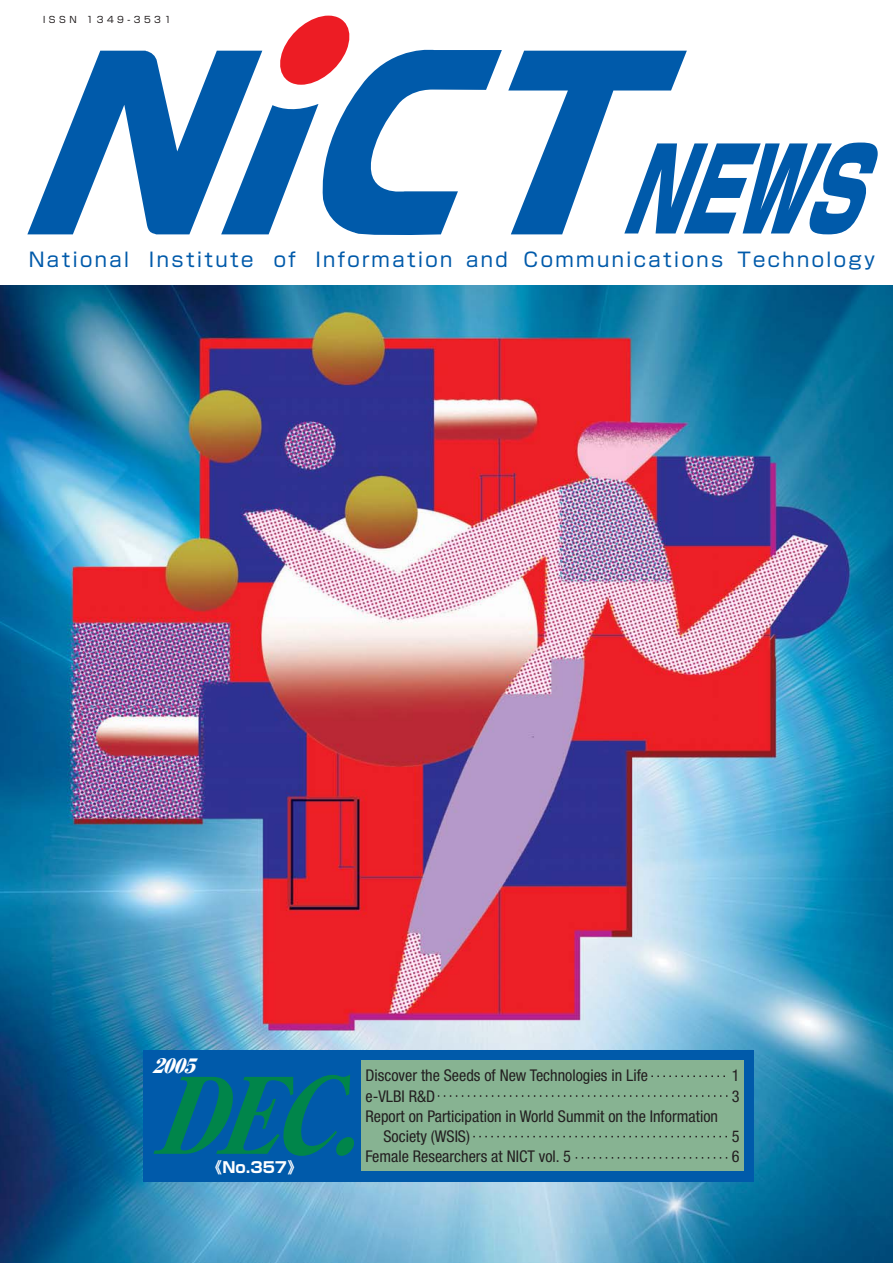
<style>
.page{position:relative;width:893px;height:1263px;background:#fff}
.page>*{position:absolute;margin:0;border:0;box-sizing:border-box;transform-origin:0 0}
.t1{font:italic 900 101.55px "Ryumin";color:#00854a;scale:.89 1}
.t2{font:italic 900 19.8px "Ryumin";color:#fff;scale:1.06 1}
.t3{font:19.5px "Shin Go";letter-spacing:.12em;color:#005aaa}
.t4{font:condensed 16.2px/20.2px "Helvetica Neue";color:#231f20}
.t5{font:700 15px "Shin Go";color:#fff}
.t6{font:9px "Shin Go";letter-spacing:.38em;color:#231f20}
</style>
<div class="page">
<svg style="left:27px;top:16px;width:475px;height:219px"></svg>
<svg style="left:508px;top:51px;width:369px;height:183px"></svg>
<img style="left:0;top:285px;width:892px;height:978px">
<div style="left:143px;top:1050px;width:611px;height:132px;background:#005aaa"></div>
<div style="left:361px;top:1061px;width:382px;height:110px;background:#87b392"></div>
<svg style="left:438px;top:1095px;width:289px;height:2px"></svg>
<svg style="left:473px;top:1136px;width:254px;height:1px"></svg>
<svg style="left:575px;top:1157px;width:152px;height:2px"></svg>
<svg style="left:651px;top:1076px;width:74px;height:1px"></svg>
<p class="t6" style="left:43px;top:17px;width:130px">ISSN 1349-3531</p>
<p class="t3" style="left:29px;top:252px;width:848px">National Institute of Information and Communications Technology</p>
<p class="t2" style="left:152px;top:1058px;width:41px">2005</p>
<h1 class="t1" style="left:151px;top:1080px;width:270px">DEC.</h1>
<p class="t5" style="left:207px;top:1162px;width:97px">《No.357》</p>
<p class="t4" style="left:365px;top:1067px;width:284px">Discover the Seeds of New Technologies in Life</p>
<p class="t4" style="left:731px;top:1067px;width:9px">1</p>
<p class="t4" style="left:365px;top:1087px;width:71px">e-VLBI R&amp;D</p>
<p class="t4" style="left:731px;top:1087px;width:9px">3</p>
<p class="t4" style="left:383px;top:1107px;width:336px;text-indent:-18px">Report on Participation in World Summit on the Information<br>Society (WSIS)</p>
<p class="t4" style="left:731px;top:1128px;width:9px">5</p>
<p class="t4" style="left:365px;top:1148px;width:207px">Female Researchers at NICT vol. 5</p>
<p class="t4" style="left:731px;top:1148px;width:9px">6</p>
</div>
